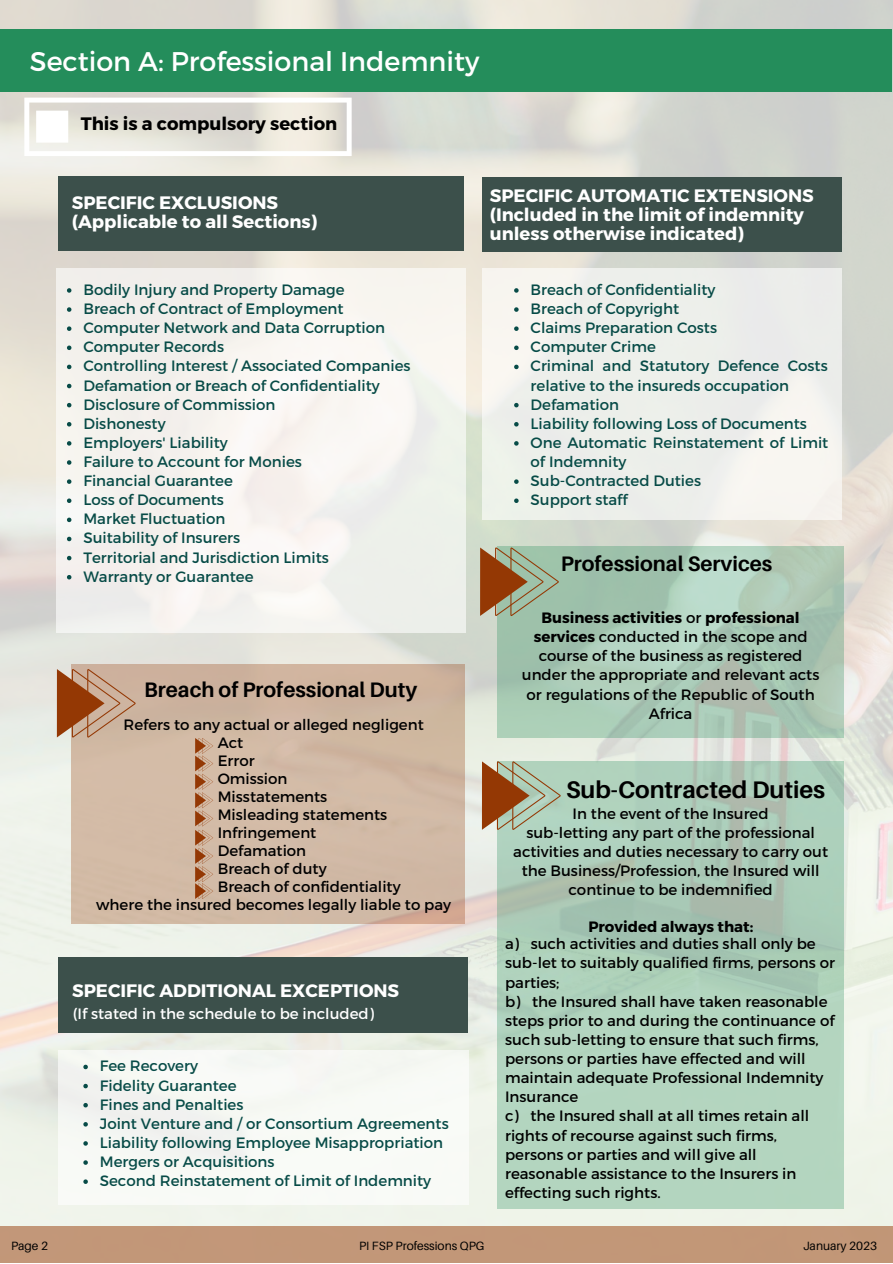
<style>
.page{position:relative;width:893px;height:1264px;background:#fff}
.page>*{position:absolute;margin:0;border:0;box-sizing:border-box;transform-origin:0 0}
.t1{font:27px "Montserrat";color:#fff}
.t2{font:700 24px "Aileron";color:#000}
.t3{font:700 21px "Aileron";color:#000}
.t4{font:700 18px/19px "Montserrat";color:#fff}
.t5{font:700 18px "Montserrat";color:#000}
.t6{font:15px/19px "Montserrat";color:#000;text-align:center}
.t7{font:15px/19px "Montserrat";color:#074b47}
.t8{font:15px "Montserrat";color:#fff}
.t9{font:700 15px "Montserrat";color:#000}
.t10{font:12px "Aileron";color:#000}
.s1{font-weight:700}
</style>
<div class="page">
<img style="left:0;top:0;width:892px;height:1225px">
<div style="left:0;top:29px;width:891px;height:62px;background:#248d5b"></div>
<div style="left:57px;top:269px;width:408px;height:363px;background:#f5f2ee"></div>
<div style="left:482px;top:269px;width:359px;height:250px;background:#edefeb"></div>
<div style="left:58px;top:176px;width:406px;height:75px;background:#3c504b"></div>
<div style="left:482px;top:177px;width:359px;height:75px;background:#3c504b"></div>
<svg style="left:24px;top:98px;width:327px;height:58px"></svg>
<div style="left:58px;top:957px;width:409px;height:75px;background:#3c504b"></div>
<div style="left:71px;top:664px;width:393px;height:259px;background:#d1b9a5"></div>
<svg style="left:57px;top:669px;width:79px;height:68px"></svg>
<svg style="left:497px;top:761px;width:346px;height:447px;fill:#b1d3bd"></svg>
<svg style="left:482px;top:761px;width:78px;height:69px"></svg>
<div style="left:58px;top:1050px;width:410px;height:154px;background:#f8faf6"></div>
<svg style="left:195px;top:738px;width:18px;height:161px"></svg>
<div style="left:0;top:1225px;width:892px;height:37px;background:#c29778"></div>
<svg style="left:514px;top:288px;width:4px;height:5px"></svg>
<svg style="left:514px;top:307px;width:4px;height:5px"></svg>
<svg style="left:514px;top:326px;width:4px;height:5px"></svg>
<svg style="left:514px;top:345px;width:4px;height:5px"></svg>
<svg style="left:514px;top:364px;width:4px;height:5px"></svg>
<svg style="left:514px;top:403px;width:4px;height:4px"></svg>
<svg style="left:514px;top:422px;width:4px;height:4px"></svg>
<svg style="left:514px;top:441px;width:4px;height:4px"></svg>
<svg style="left:514px;top:479px;width:4px;height:5px"></svg>
<svg style="left:514px;top:498px;width:4px;height:5px"></svg>
<svg style="left:83px;top:1064px;width:5px;height:5px"></svg>
<svg style="left:83px;top:1083px;width:5px;height:5px"></svg>
<svg style="left:83px;top:1102px;width:5px;height:5px"></svg>
<svg style="left:83px;top:1122px;width:5px;height:4px"></svg>
<svg style="left:83px;top:1141px;width:5px;height:4px"></svg>
<svg style="left:83px;top:1160px;width:5px;height:4px"></svg>
<svg style="left:83px;top:1179px;width:5px;height:4px"></svg>
<svg style="left:67px;top:288px;width:4px;height:5px"></svg>
<svg style="left:67px;top:307px;width:4px;height:5px"></svg>
<svg style="left:67px;top:326px;width:4px;height:5px"></svg>
<svg style="left:67px;top:345px;width:4px;height:5px"></svg>
<svg style="left:67px;top:364px;width:4px;height:5px"></svg>
<svg style="left:67px;top:384px;width:4px;height:4px"></svg>
<svg style="left:67px;top:403px;width:4px;height:4px"></svg>
<svg style="left:67px;top:422px;width:4px;height:4px"></svg>
<svg style="left:67px;top:441px;width:4px;height:4px"></svg>
<svg style="left:67px;top:460px;width:4px;height:5px"></svg>
<svg style="left:67px;top:479px;width:4px;height:5px"></svg>
<svg style="left:67px;top:498px;width:4px;height:5px"></svg>
<svg style="left:67px;top:517px;width:4px;height:5px"></svg>
<svg style="left:67px;top:536px;width:4px;height:5px"></svg>
<svg style="left:67px;top:556px;width:4px;height:4px"></svg>
<svg style="left:67px;top:575px;width:4px;height:4px"></svg>
<svg style="left:497px;top:546px;width:346px;height:191px"></svg>
<svg style="left:480px;top:547px;width:78px;height:69px"></svg>
<h1 class="t1" style="left:30px;top:44px;width:451px">Section A: Professional Indemnity</h1>
<p class="t5" style="left:81px;top:112px;width:258px">This is a compulsory section</p>
<p class="t4" style="left:72px;top:192px;width:247px">SPECIFIC EXCLUSIONS (Applicable to all Sections)</p>
<p class="t4" style="left:490px;top:185px;width:325px">SPECIFIC AUTOMATIC EXTENSIONS (Included in the limit of indemnity unless otherwise indicated)</p>
<p class="t7" style="left:83px;top:279px;width:328px">Bodily Injury and Property Damage<br>Breach of Contract of Employment<br>Computer Network and Data Corruption<br>Computer Records<br>Controlling Interest / Associated Companies<br>Defamation or Breach of Confidentiality<br>Disclosure of Commission<br>Dishonesty<br>Employers' Liability<br>Failure to Account for Monies<br>Financial Guarantee<br>Loss of Documents<br>Market Fluctuation<br>Suitability of Insurers<br>Territorial and Jurisdiction Limits<br>Warranty or Guarantee</p>
<h3 class="t3" style="left:144px;top:677px;width:274px">Breach of Professional Duty</h3>
<p class="t6" style="left:124px;top:714px;width:301px">Refers to any actual or alleged negligent</p>
<p class="t6" style="left:218px;top:732px;width:27px">Act</p>
<p class="t6" style="left:218px;top:750px;width:38px">Error</p>
<p class="t6" style="left:218px;top:768px;width:71px">Omission</p>
<p class="t6" style="left:218px;top:786px;width:111px">Misstatements</p>
<p class="t6" style="left:218px;top:804px;width:171px">Misleading statements</p>
<p class="t6" style="left:218px;top:822px;width:100px">Infringement</p>
<p class="t6" style="left:218px;top:839px;width:90px">Defamation</p>
<p class="t6" style="left:218px;top:857px;width:110px">Breach of duty</p>
<p class="t6" style="left:218px;top:875px;width:184px">Breach of confidentiality</p>
<p class="t6" style="left:96px;top:893px;width:356px">where the insured becomes legally liable to pay</p>
<p class="t4" style="left:72px;top:980px;width:328px">SPECIFIC ADDITIONAL EXCEPTIONS</p>
<p class="t8" style="left:73px;top:1004px;width:302px">(If stated in the schedule to be included)</p>
<p class="t7" style="left:100px;top:1055px;width:350px">Fee Recovery<br>Fidelity Guarantee<br>Fines and Penalties<br>Joint Venture and / or Consortium Agreements<br>Liability following Employee Misappropriation<br>Mergers or Acquisitions<br>Second Reinstatement of Limit of Indemnity</p>
<p class="t7" style="left:530px;top:279px;width:299px">Breach of Confidentiality<br>Breach of Copyright<br>Claims Preparation Costs<br>Computer Crime<br>Criminal and Statutory Defence Costs relative to the insureds occupation<br>Defamation<br>Liability following Loss of Documents<br>One Automatic Reinstatement of Limit of Indemnity<br>Sub-Contracted Duties<br>Support staff</p>
<h3 class="t3" style="left:560px;top:550px;width:213px">Professional Services</h3>
<p class="t6" style="left:522px;top:607px;width:299px"><span class="s1">Business activities</span> or <span class="s1">professional services</span> conducted in the scope and course of the business as registered under the appropriate and relevant acts or regulations of the Republic of South<br>Africa</p>
<h2 class="t2" style="left:566px;top:774px;width:261px">Sub-Contracted Duties</h2>
<p class="t6" style="left:513px;top:803px;width:316px">In the event of the Insured<br>sub-letting any part of the professional activities and duties necessary to carry out the Business/Profession, the Insured will continue to be indemnified</p>
<p class="t9" style="left:588px;top:917px;width:166px">Provided always that:</p>
<p class="t6" style="left:505px;top:933px;width:331px;text-align:left">a) such activities and duties shall only be sub-let to suitably qualified firms, persons or parties;<br>b) the Insured shall have taken reasonable steps prior to and during the continuance of such sub-letting to ensure that such firms, persons or parties have effected and will maintain adequate Professional Indemnity Insurance<br>c) the Insured shall at all times retain all rights of recourse against such firms, persons or parties and will give all reasonable assistance to the Insurers in effecting such rights.</p>
<p class="t10" style="left:11px;top:1237px;width:39px">Page 2</p>
<p class="t10" style="left:359px;top:1237px;width:127px">PI FSP Professions QPG</p>
<p class="t10" style="left:803px;top:1237px;width:75px">January 2023</p>
</div>
